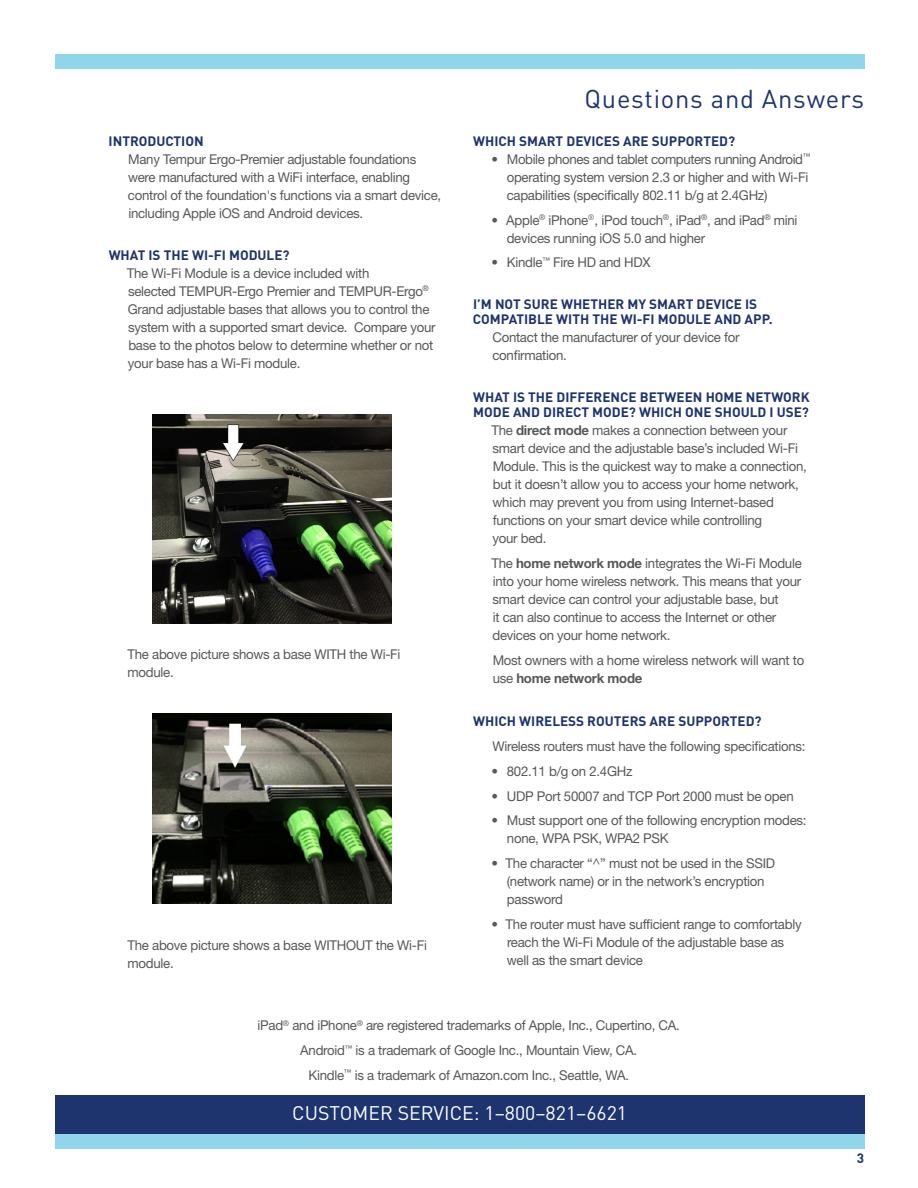
<style>
.page{position:relative;width:918px;height:1188px;background:#fff}
.page>*{position:absolute;margin:0;border:0;box-sizing:border-box;transform-origin:0 0}
.t1{font:25.5px "DIN";letter-spacing:.03em;color:#1d346e}
.t2{font:19.5px "DIN";color:#fff}
.body_Q_A{font:13.5px/18px "Helvetica Neue LT Std";letter-spacing:-.02em;color:#57585a}
.Subhead_QA{font:700 13.5px/15px "DIN";color:#1d346e}
.body_Q_A-2{font:700 13.5px "DIN";color:#1d346e}
.Subhead{font:700 13.5px "DIN";color:#1d346e}
.s1{font-weight:700}
</style>
<div class="page">
<div style="left:55px;top:1110px;width:809px;height:39px;background:#91d5ea"></div>
<div style="left:55px;top:54px;width:809px;height:15px;background:#91d5ea"></div>
<div style="left:55px;top:1095px;width:809px;height:39px;background:#1d346e"></div>
<img style="left:152px;top:415px;width:240px;height:208px">
<img style="left:152px;top:713px;width:240px;height:190px">
<p class="Subhead_QA" style="left:109px;top:133px;width:97px">INTRODUCTION</p>
<p class="body_Q_A" style="left:128px;top:150px;width:315px">Many Tempur Ergo-Premier adjustable foundations were manufactured with a WiFi interface, enabling control of the foundation's functions via a smart device, including Apple iOS and Android devices.</p>
<p class="Subhead_QA" style="left:109px;top:247px;width:182px">WHAT IS THE WI-FI MODULE?</p>
<p class="body_Q_A" style="left:127px;top:264px;width:310px">The Wi-Fi Module is a device included with<br>selected TEMPUR-Ergo Premier and TEMPUR-Ergo<sup>® </sup>Grand adjustable bases that allows you to control the system with a supported smart device. Compare your base to the photos below to determine whether or not your base has a Wi-Fi module.</p>
<p class="body_Q_A" style="left:128px;top:645px;width:275px">The above picture shows a base WITH the Wi-Fi module.</p>
<p class="body_Q_A" style="left:128px;top:936px;width:301px">The above picture shows a base WITHOUT the Wi-Fi module.</p>
<h1 class="t1" style="left:585px;top:83px;width:281px">Questions and Answers</h1>
<p class="Subhead_QA" style="left:473px;top:133px;width:264px">WHICH SMART DEVICES ARE SUPPORTED?</p>
<p class="body_Q_A" style="left:507px;top:150px;width:305px;text-indent:-15px">• Mobile phones and tablet computers running Android<sup>™ </sup>operating system version 2.3 or higher and with Wi-Fi capabilities (specifically 802.11 b/g at 2.4GHz)</p>
<p class="body_Q_A" style="left:507px;top:211px;width:292px;text-indent:-15px">• Apple<sup>®</sup> iPhone<sup>®</sup>, iPod touch<sup>®</sup>, iPad<sup>®</sup>, and iPad<sup>®</sup> mini devices running iOS 5.0 and higher</p>
<p class="body_Q_A" style="left:491px;top:253px;width:161px">• Kindle<sup>™</sup> Fire HD and HDX</p>
<p class="Subhead_QA" style="left:473px;top:297px;width:301px">I’M NOT SURE WHETHER MY SMART DEVICE IS<br>COMPATIBLE WITH THE WI-FI MODULE AND APP.</p>
<p class="body_Q_A" style="left:492px;top:328px;width:249px">Contact the manufacturer of your device for confirmation.</p>
<p class="Subhead_QA" style="left:473px;top:390px;width:338px">WHAT IS THE DIFFERENCE BETWEEN HOME NETWORK<br>MODE AND DIRECT MODE? WHICH ONE SHOULD I USE?</p>
<p class="body_Q_A" style="left:491px;top:421px;width:317px">The <span class="s1">direct mode</span> makes a connection between your smart device and the adjustable base’s included Wi-Fi Module. This is the quickest way to make a connection, but it doesn’t allow you to access your home network, which may prevent you from using Internet-based functions on your smart device while controlling<br>your bed.</p>
<p class="body_Q_A" style="left:491px;top:554px;width:312px">The <span class="s1">home network mode</span> integrates the Wi-Fi Module into your home wireless network. This means that your smart device can control your adjustable base, but<br>it can also continue to access the Internet or other devices on your home network.</p>
<p class="body_Q_A" style="left:493px;top:651px;width:313px">Most owners with a home wireless network will want to use <span class="s1">home network mode</span></p>
<p class="body_Q_A-2" style="left:473px;top:713px;width:290px">WHICH WIRELESS ROUTERS ARE SUPPORTED?</p>
<p class="body_Q_A" style="left:493px;top:737px;width:315px">Wireless routers must have the following specifications:</p>
<p class="body_Q_A" style="left:491px;top:762px;width:143px">• 802.11 b/g on 2.4GHz</p>
<p class="body_Q_A" style="left:491px;top:787px;width:304px">• UDP Port 50007 and TCP Port 2000 must be open</p>
<p class="body_Q_A" style="left:507px;top:811px;width:301px;text-indent:-16px">• Must support one of the following encryption modes: none, WPA PSK, WPA2 PSK</p>
<p class="body_Q_A" style="left:507px;top:854px;width:270px;text-indent:-15px">• The character “^” must not be used in the SSID (network name) or in the network’s encryption password</p>
<p class="body_Q_A" style="left:507px;top:915px;width:296px;text-indent:-15px">• The router must have sufficient range to comfortably reach the Wi-Fi Module of the adjustable base as well as the smart device</p>
<p class="body_Q_A" style="left:258px;top:1016px;width:424px">iPad<sup>®</sup> and iPhone<sup>®</sup> are registered trademarks of Apple, Inc., Cupertino, CA.</p>
<p class="body_Q_A" style="left:300px;top:1041px;width:338px">Android<sup>™</sup> is a trademark of Google Inc., Mountain View, CA.</p>
<p class="body_Q_A" style="left:308px;top:1066px;width:322px">Kindle<sup>™</sup> is a trademark of Amazon.com Inc., Seattle, WA.</p>
<h2 class="t2" style="left:292px;top:1101px;width:336px">CUSTOMER SERVICE: 1–800–821–6621</h2>
<p class="Subhead" style="left:857px;top:1149px;width:9px">3</p>
</div>
